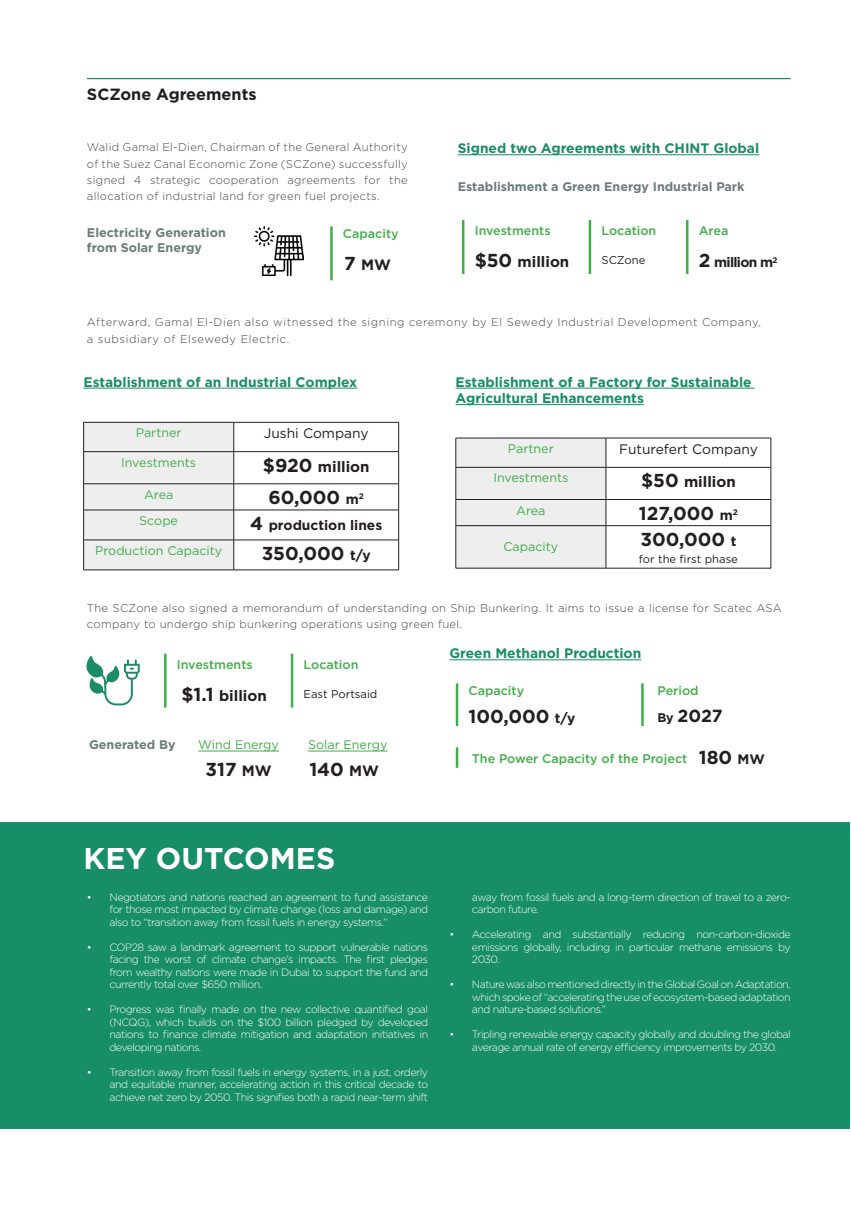
<style>
.page{position:relative;width:851px;height:1205px;background:#fff}
.page>*{position:absolute;margin:0;border:0;box-sizing:border-box;transform-origin:0 0}
.t1{font:700 30px "Gotham";color:#fff}
.t2{font:700 18.75px "Gotham";color:#231f20}
.t3{font:700 17.5px "Gotham";color:#231f20}
.t4{font:700 16.25px "Gotham";color:#231f20}
.t5{font:700 15px "Gotham";color:#231f20}
.t6{font:700 13.75px/16.5px "Gotham";color:#178e67}
.t7{font:700 13.75px "Gotham";color:#1c8c66}
.t8{font:13.75px "Gotham";color:#231f20}
.t9{font:700 13.75px "Gotham";color:#231f20}
.t10{font:700 13.75px "Gotham";letter-spacing:-.05em;color:#231f20}
.t11{font:12.5px "Gotham";color:#40ae49}
.t12{font:500 12.5px "Gotham";color:#40ae49}
.t13{font:700 12.5px "Gotham";color:#6c7c7c}
.t14{font:300 11.25px/16.2px "Gotham";letter-spacing:.025em;color:#434343;text-align:justify}
.t15{font:300 11.25px "Gotham";letter-spacing:.05em;color:#434343}
.t16{font:11.25px "Gotham";color:#231f20}
.t17{font:300 10.62px/12.5px "Gotham";letter-spacing:-.05em;color:#fff;text-align:justify}
.s1{font-size:18.75px}
.s2{font-size:13.75px}
.s3{font-size:15px}
.s4{font-size:12.5px}
</style>
<div class="page">
<div style="left:1px;top:822px;width:849px;height:307px;background:#178e67"></div>
<hr style="left:87px;top:78px;width:703px;height:1px;background:#1c8c66">
<hr style="left:83px;top:388px;width:274px;height:1px;background:#1c8c66">
<hr style="left:455px;top:388px;width:299px;height:1px;background:#178e67">
<hr style="left:455px;top:404px;width:188px;height:1px;background:#178e67">
<hr style="left:234px;top:422px;width:165px;height:1px;background:#231f20">
<svg style="left:398px;top:422px;width:1px;height:29px"></svg>
<hr style="left:234px;top:451px;width:165px;height:1px;background:#231f20">
<hr style="left:398px;top:452px;width:1px;height:32px;background:#231f20">
<div style="left:83px;top:422px;width:151px;height:148px;background:#eee"></div>
<hr style="left:234px;top:483px;width:165px;height:1px;background:#231f20">
<svg style="left:398px;top:484px;width:1px;height:26px"></svg>
<hr style="left:83px;top:510px;width:151px;height:1px;background:#231f20">
<hr style="left:83px;top:510px;width:1px;height:30px;background:#231f20">
<hr style="left:234px;top:510px;width:165px;height:1px;background:#231f20">
<hr style="left:398px;top:510px;width:1px;height:30px;background:#231f20">
<hr style="left:83px;top:540px;width:151px;height:1px;background:#231f20">
<hr style="left:83px;top:540px;width:1px;height:30px;background:#231f20">
<hr style="left:234px;top:540px;width:165px;height:1px;background:#231f20">
<hr style="left:398px;top:540px;width:1px;height:30px;background:#231f20">
<hr style="left:83px;top:570px;width:151px;height:1px;background:#231f20">
<hr style="left:234px;top:570px;width:165px;height:1px;background:#231f20">
<hr style="left:606px;top:438px;width:164px;height:1px;background:#231f20">
<svg style="left:770px;top:438px;width:1px;height:29px"></svg>
<hr style="left:606px;top:467px;width:164px;height:1px;background:#231f20">
<hr style="left:770px;top:467px;width:1px;height:32px;background:#231f20">
<div style="left:455px;top:438px;width:151px;height:130px;background:#eee"></div>
<hr style="left:606px;top:499px;width:164px;height:1px;background:#231f20">
<svg style="left:770px;top:500px;width:1px;height:25px"></svg>
<hr style="left:455px;top:525px;width:151px;height:1px;background:#231f20">
<hr style="left:455px;top:526px;width:1px;height:42px;background:#231f20">
<hr style="left:606px;top:525px;width:164px;height:1px;background:#231f20">
<hr style="left:770px;top:526px;width:1px;height:42px;background:#231f20">
<hr style="left:455px;top:568px;width:151px;height:1px;background:#231f20">
<hr style="left:606px;top:568px;width:164px;height:1px;background:#231f20">
<hr style="left:457px;top:154px;width:302px;height:1px;background:#1c8c66">
<hr style="left:462px;top:220px;width:2px;height:54px;background:#40ae49">
<hr style="left:685px;top:220px;width:3px;height:54px;background:#40ae49">
<hr style="left:588px;top:220px;width:3px;height:54px;background:#40ae49">
<hr style="left:330px;top:226px;width:2px;height:54px;background:#40ae49">
<img style="left:255px;top:226px;width:48px;height:49px">
<hr style="left:164px;top:653px;width:2px;height:54px;background:#40ae49">
<hr style="left:291px;top:653px;width:2px;height:54px;background:#40ae49">
<svg style="left:86px;top:656px;width:54px;height:49px"></svg>
<hr style="left:449px;top:659px;width:192px;height:1px;background:#178e67">
<hr style="left:455px;top:683px;width:3px;height:43px;background:#40ae49">
<hr style="left:641px;top:683px;width:2px;height:43px;background:#40ae49">
<hr style="left:455px;top:747px;width:3px;height:21px;background:#40ae49">
<hr style="left:198px;top:751px;width:81px;height:1px;background:#40ae49">
<hr style="left:308px;top:751px;width:79px;height:1px;background:#40ae49">
<p class="t4" style="left:87px;top:84px;width:171px">SCZone Agreements</p>
<p class="t14" style="left:87px;top:139px;width:322px">Walid Gamal El-Dien, Chairman of the General Authority of the Suez Canal Economic Zone (SCZone) successfully signed 4 strategic cooperation agreements for the allocation of industrial land for green fuel projects.</p>
<p class="t13" style="left:87px;top:224px;width:140px">Electricity Generation</p>
<p class="t13" style="left:87px;top:239px;width:117px">from Solar Energy</p>
<p class="t12" style="left:343px;top:225px;width:57px">Capacity</p>
<p class="t5" style="left:344px;top:255px;width:48px"><span class="s1">7</span> MW</p>
<p class="t7" style="left:457px;top:139px;width:303px">Signed two Agreements with CHINT Global</p>
<p class="t13" style="left:457px;top:179px;width:288px">Establishment a Green Energy Industrial Park</p>
<p class="t12" style="left:474px;top:223px;width:77px">Investments</p>
<p class="t12" style="left:601px;top:223px;width:56px">Location</p>
<p class="t12" style="left:698px;top:223px;width:31px">Area</p>
<p class="t5" style="left:474px;top:252px;width:96px"><span class="s1">$50</span> million</p>
<p class="t16" style="left:601px;top:253px;width:45px">SCZone</p>
<p class="t10" style="left:698px;top:253px;width:80px"><span class="s1">2</span> million m<sup>2</sup></p>
<p class="t15" style="left:87px;top:315px;width:675px">Afterward, Gamal El-Dien also witnessed the signing ceremony by El Sewedy Industrial Development Company,</p>
<p class="t15" style="left:87px;top:332px;width:204px">a subsidiary of Elsewedy Electric.</p>
<p class="t7" style="left:83px;top:373px;width:275px">Establishment of an Industrial Complex</p>
<p class="t6" style="left:455px;top:373px;width:297px">Establishment of a Factory for Sustainable<br>Agricultural Enhancements</p>
<p class="t11" style="left:136px;top:425px;width:47px">Partner</p>
<p class="t8" style="left:264px;top:425px;width:106px">Jushi Company</p>
<p class="t11" style="left:121px;top:454px;width:76px">Investments</p>
<p class="t5" style="left:263px;top:456px;width:108px"><span class="s1">$920</span> million</p>
<p class="t11" style="left:144px;top:486px;width:31px">Area</p>
<p class="t2" style="left:268px;top:485px;width:97px">60,000 <span class="s2">m</span><sup>2</sup></p>
<p class="t11" style="left:139px;top:512px;width:40px">Scope</p>
<p class="t9" style="left:250px;top:516px;width:134px"><span class="s1">4</span> production lines</p>
<p class="t11" style="left:95px;top:542px;width:129px">Production Capacity</p>
<p class="t2" style="left:262px;top:541px;width:110px">350,000 <span class="s2">t/y</span></p>
<p class="t11" style="left:508px;top:441px;width:47px">Partner</p>
<p class="t8" style="left:619px;top:440px;width:140px">Futurefert Company</p>
<p class="t11" style="left:493px;top:470px;width:76px">Investments</p>
<p class="t5" style="left:641px;top:472px;width:96px"><span class="s1">$50</span> million</p>
<p class="t11" style="left:516px;top:502px;width:31px">Area</p>
<p class="t2" style="left:638px;top:500px;width:100px">127,000 <span class="s2">m</span><sup>2</sup></p>
<p class="t11" style="left:503px;top:538px;width:56px">Capacity</p>
<p class="t2" style="left:640px;top:526px;width:98px">300,000 <span class="s2">t</span></p>
<p class="t16" style="left:638px;top:552px;width:100px">for the first phase</p>
<p class="t14" style="left:87px;top:599px;width:696px">The SCZone also signed a memorandum of understanding on Ship Bunkering. It aims to issue a license for Scatec ASA company to undergo ship bunkering operations using green fuel.</p>
<p class="t12" style="left:177px;top:656px;width:77px">Investments</p>
<p class="t12" style="left:303px;top:656px;width:56px">Location</p>
<p class="t5" style="left:181px;top:685px;width:87px"><span class="s1">$1.1</span> billion</p>
<p class="t16" style="left:303px;top:686px;width:75px">East Portsaid</p>
<p class="t13" style="left:89px;top:736px;width:88px">Generated By</p>
<p class="t11" style="left:198px;top:737px;width:82px">Wind Energy</p>
<p class="t11" style="left:308px;top:737px;width:81px">Solar Energy</p>
<p class="t2" style="left:205px;top:757px;width:68px">317 <span class="s3">MW</span></p>
<p class="t2" style="left:309px;top:757px;width:71px">140 <span class="s3">MW</span></p>
<p class="t6" style="left:449px;top:645px;width:193px">Green Methanol Production</p>
<p class="t12" style="left:468px;top:682px;width:57px">Capacity</p>
<p class="t12" style="left:657px;top:682px;width:43px">Period</p>
<p class="t2" style="left:468px;top:704px;width:108px">100,000 <span class="s2">t/y</span></p>
<p class="t3" style="left:657px;top:704px;width:67px"><span class="s4">By</span> 2027</p>
<p class="t2" style="left:698px;top:745px;width:68px">180 <span class="s2">MW</span></p>
<p class="t12" style="left:472px;top:750px;width:217px">The Power Capacity of the Project</p>
<p class="t1" style="left:83px;top:839px;width:253px">KEY OUTCOMES</p>
<p class="t17" style="left:109px;top:890px;width:320px;text-indent:-22px">• Negotiators and nations reached an agreement to fund assistance for those most impacted by climate change (loss and damage) and also to “transition away from fossil fuels in energy systems.”</p>
<p class="t17" style="left:109px;top:940px;width:320px;text-indent:-22px">• COP28 saw a landmark agreement to support vulnerable nations facing the worst of climate change’s impacts. The first pledges from wealthy nations were made in Dubai to support the fund and currently total over $650 million.</p>
<p class="t17" style="left:109px;top:1003px;width:320px;text-indent:-22px">• Progress was finally made on the new collective quantified goal (NCQG), which builds on the $100 billion pledged by developed nations to finance climate mitigation and adaptation initiatives in developing nations.</p>
<p class="t17" style="left:109px;top:1065px;width:320px;text-indent:-22px">• Transition away from fossil fuels in energy systems, in a just, orderly and equitable manner, accelerating action in this critical decade to achieve net zero by 2050. This signifies both a rapid near-term shift</p>
<p class="t17" style="left:472px;top:890px;width:320px">away from fossil fuels and a long-term direction of travel to a zero&shy;carbon future.</p>
<p class="t17" style="left:472px;top:928px;width:320px;text-indent:-22px">• Accelerating and substantially reducing non-carbon-dioxide emissions globally, including in particular methane emissions by 2030.</p>
<p class="t17" style="left:472px;top:978px;width:320px;text-indent:-22px">• Nature was also mentioned directly in the Global Goal on Adaptation, which spoke of “accelerating the use of ecosystem-based adaptation and nature-based solutions.”</p>
<p class="t17" style="left:472px;top:1028px;width:320px;text-indent:-22px">• Tripling renewable energy capacity globally and doubling the global average annual rate of energy efficiency improvements by 2030.</p>
</div>
